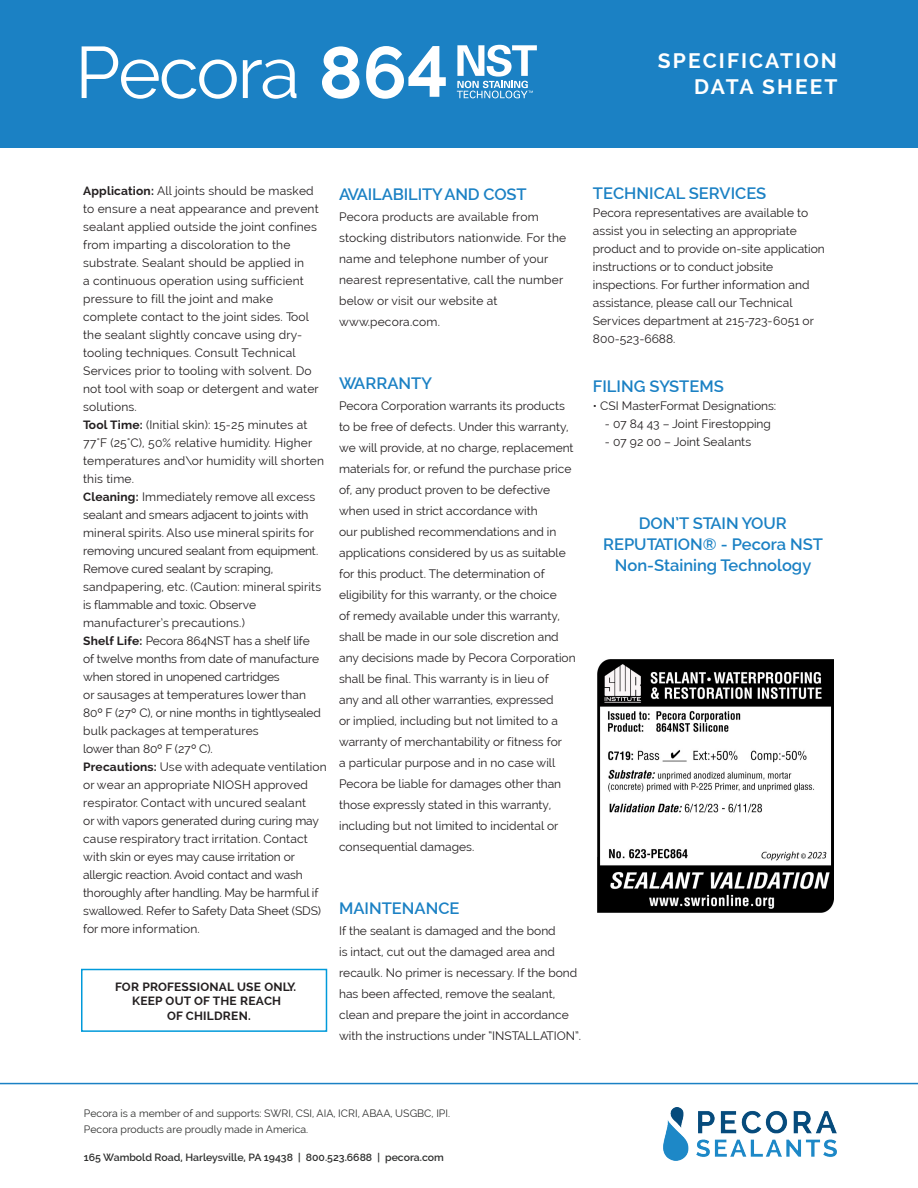
<style>
.page{position:relative;width:918px;height:1188px;background:#fff}
.page>*{position:absolute;margin:0;border:0;box-sizing:border-box;transform-origin:0 0}
.t1{font:72.75px "Raleway";letter-spacing:-.03em;color:#fff}
.t2{font:700 21px/25.2px "Raleway";letter-spacing:.1em;color:#fff;text-align:right}
.t3{font:600 16.5px/21px "Raleway";color:#1b81c4;text-align:center}
.t4{font:12px/18px "Raleway";color:#231f20}
.t5{font:700 12px/14.4px "Raleway";letter-spacing:.015em;color:#231f20;text-align:center}
.t6{font:10.5px/15.9px "Raleway";color:#2e2f2e}
.t7{font:600 10.5px "Raleway";color:#2e2f2e}
.s1{font-weight:700}
</style>
<div class="page">
<div style="left:0;top:0;width:918px;height:148px;background:#1b81c4"></div>
<hr style="left:0;top:1083px;width:918px;height:1px;background:#1b81c4">
<div style="left:81px;top:969px;width:246px;height:63px;border:2px solid #009ada"></div>
<img style="left:664px;top:1107px;width:173px;height:54px">
<svg style="left:457px;top:45px;width:80px;height:53px"></svg>
<img style="left:598px;top:659px;width:235px;height:254px">
<h1 class="t1" style="left:75px;top:30px;width:374px">Pecora <span class="s1">864</span></h1>
<h2 class="t2" style="left:658px;top:48px;width:181px">SPECIFICATION<br>DATA SHEET</h2>
<p class="t4" style="left:83px;top:182px;width:245px"><span class="s1">Application:</span> All joints should be masked to ensure a neat appearance and prevent sealant applied outside the joint confines from imparting a discoloration to the substrate. Sealant should be applied in<br>a continuous operation using sufficient pressure to fill the joint and make complete contact to the joint sides. Tool the sealant slightly concave using dry&shy;tooling techniques. Consult Technical Services prior to tooling with solvent. Do not tool with soap or detergent and water solutions.<br><span class="s1">Tool Time:</span> (Initial skin): 15-25 minutes at 77°F (25°C), 50% relative humidity. Higher temperatures and\or humidity will shorten this time.<br><span class="s1">Cleaning:</span> Immediately remove all excess sealant and smears adjacent to joints with mineral spirits. Also use mineral spirits for removing uncured sealant from equipment.<br>Remove cured sealant by scraping, sandpapering, etc. (Caution: mineral spirits is flammable and toxic. Observe manufacturer’s precautions.)<br><span class="s1">Shelf Life:</span> Pecora 864NST has a shelf life<br>of twelve months from date of manufacture when stored in unopened cartridges<br>or sausages at temperatures lower than 80º F (27º C), or nine months in tightlysealed bulk packages at temperatures<br>lower than 80º F (27º C).<br><span class="s1">Precautions:</span> Use with adequate ventilation or wear an appropriate NIOSH approved respirator. Contact with uncured sealant<br>or with vapors generated during curing may cause respiratory tract irritation. Contact with skin or eyes may cause irritation or allergic reaction. Avoid contact and wash thoroughly after handling. May be harmful if swallowed. Refer to Safety Data Sheet (SDS) for more information.</p>
<p class="t5" style="left:115px;top:980px;width:183px">FOR PROFESSIONAL USE ONLY.<br>KEEP OUT OF THE REACH<br>OF CHILDREN.</p>
<h3 class="t3" style="left:339px;top:183px;width:189px">AVAILABILITY AND COST</h3>
<p class="t4" style="left:339px;top:206px;width:229px;line-height:21px">Pecora products are available from stocking distributors nationwide. For the name and telephone number of your nearest representative, call the number below or visit our website at www.pecora.com.</p>
<h3 class="t3" style="left:339px;top:372px;width:94px">WARRANTY</h3>
<p class="t4" style="left:339px;top:395px;width:238px;line-height:21px">Pecora Corporation warrants its products to be free of defects. Under this warranty, we will provide, at no charge, replacement materials for, or refund the purchase price of, any product proven to be defective when used in strict accordance with<br>our published recommendations and in applications considered by us as suitable for this product. The determination of eligibility for this warranty, or the choice<br>of remedy available under this warranty, shall be made in our sole discretion and any decisions made by Pecora Corporation shall be final. This warranty is in lieu of<br>any and all other warranties, expressed<br>or implied, including but not limited to a warranty of merchantability or fitness for<br>a particular purpose and in no case will Pecora be liable for damages other than those expressly stated in this warranty, including but not limited to incidental or consequential damages.</p>
<h3 class="t3" style="left:593px;top:183px;width:175px">TECHNICAL SERVICES</h3>
<p class="t4" style="left:593px;top:204px;width:233px">Pecora representatives are available to assist you in selecting an appropriate product and to provide on-site application instructions or to conduct jobsite inspections. For further information and assistance, please call our Technical Services department at 215-723-6051 or 800-523-6688.</p>
<h3 class="t3" style="left:593px;top:376px;width:132px">FILING SYSTEMS</h3>
<p class="t4" style="left:593px;top:397px;width:185px">• CSI MasterFormat Designations:</p>
<p class="t4" style="left:605px;top:415px;width:168px">- 07 84 43 – Joint Firestopping</p>
<p class="t4" style="left:605px;top:433px;width:148px">- 07 92 00 – Joint Sealants</p>
<h3 class="t3" style="left:603px;top:512px;width:222px">DON’T STAIN YOUR<br>REPUTATION® - Pecora NST<br>Non-Staining Technology</h3>
<h3 class="t3" style="left:339px;top:897px;width:122px">MAINTENANCE</h3>
<p class="t4" style="left:339px;top:920px;width:243px;line-height:21px">If the sealant is damaged and the bond<br>is intact, cut out the damaged area and recaulk. No primer is necessary. If the bond has been affected, remove the sealant, clean and prepare the joint in accordance with the instructions under “INSTALLATION”.</p>
<p class="t6" style="left:84px;top:1105px;width:368px">Pecora is a member of and supports: SWRI, CSI, AIA, ICRI, ABAA, USGBC, IPI.<br>Pecora products are proudly made in America.</p>
<p class="t7" style="left:84px;top:1151px;width:361px">165 Wambold Road, Harleysville, PA 19438 | 800.523.6688 | pecora.com</p>
</div>
